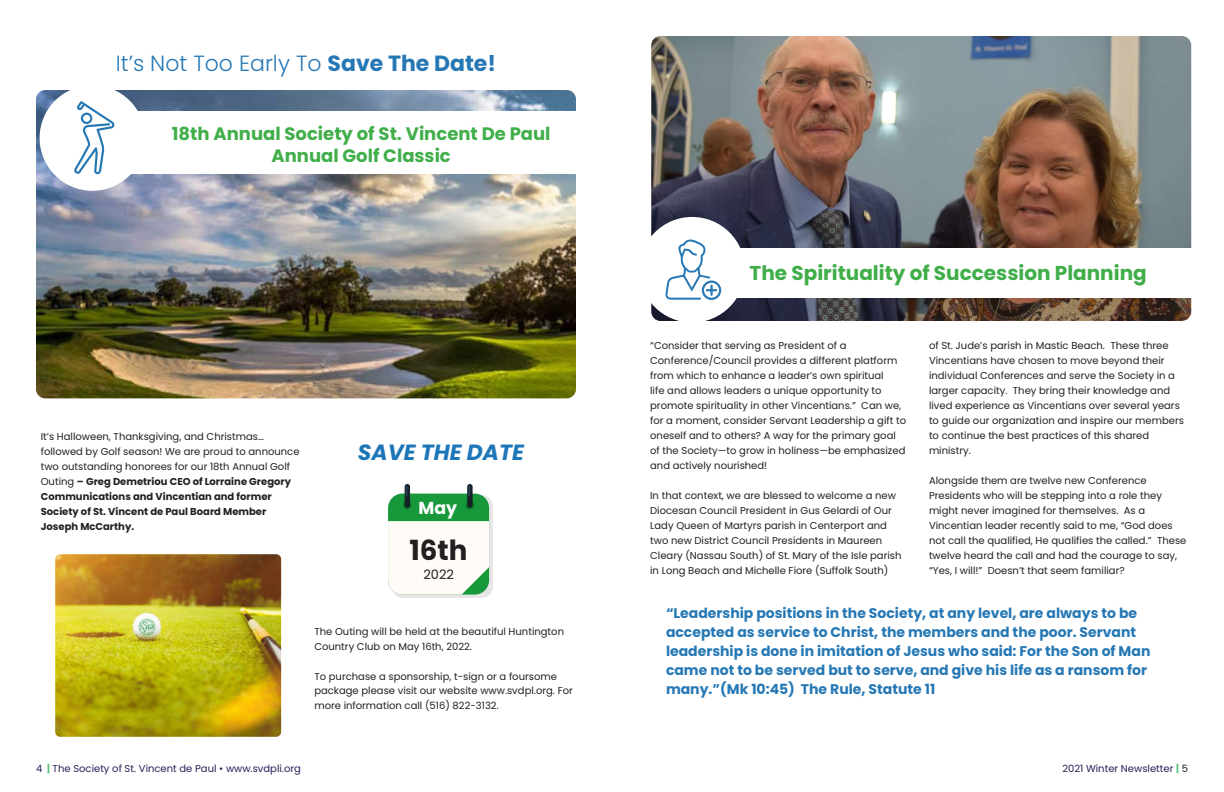
<style>
.page{position:relative;width:1224px;height:792px;background:#fff}
.page>*{position:absolute;margin:0;border:0;box-sizing:border-box;transform-origin:0 0}
.t1{font:700 27.7px "Poppins";color:#231f20}
.t2{font:300 22px "Poppins";color:#2678b5}
.t3{font:italic 700 22px "Poppins";color:#1c76b8}
.t4{font:700 20px "Poppins";color:#40ae49}
.t5{font:700 18px/21.6px "Poppins";color:#40ae49;text-align:center}
.t6{font:700 17.3px "Poppins";color:#fff}
.t7{font:700 14px/19px "Poppins";color:#2678b5}
.t8{font:13px "Poppins";color:#231f20}
.t9{font:10px/15px "Poppins";color:#231f20}
.t10{font:10px "Poppins";color:#242058}
.s1{font-weight:700}
.s2{font-weight:700;color:#5cbe82}
.s3{color:#231f20}
</style>
<div class="page">
<img style="left:36px;top:90px;width:540px;height:308px">
<div style="left:104px;top:112px;width:472px;height:62px;background:#fff"></div>
<img style="left:651px;top:36px;width:540px;height:285px">
<div style="left:727px;top:248px;width:472px;height:49px;background:#fff"></div>
<div style="left:639px;top:217px;width:106px;height:106px;background:#fff;border-radius:50%"></div>
<svg style="left:665px;top:239px;width:56px;height:61px"></svg>
<div style="left:40px;top:85px;width:105px;height:106px;background:#fff;border-radius:50%"></div>
<svg style="left:74px;top:101px;width:40px;height:73px"></svg>
<img style="left:55px;top:554px;width:226px;height:183px">
<div style="left:405px;top:484px;width:5px;height:24px;background:#172129;border-radius:3px"></div>
<div style="left:467px;top:484px;width:6px;height:24px;background:#172129;border-radius:3px"></div>
<svg style="left:388px;top:486px;width:105px;height:112px"></svg>
<h2 class="t2" style="left:116px;top:51px;width:382px">It’s Not Too Early To <span class="s1">Save The Date!</span></h2>
<h3 class="t5" style="left:172px;top:123px;width:380px">18th Annual Society of St. Vincent De Paul<br>Annual Golf Classic</h3>
<p class="t9" style="left:41px;top:429px;width:260px">It’s Halloween, Thanksgiving, and Christmas… followed by Golf season! We are proud to announce two outstanding honorees for our 18th Annual Golf Outing <span class="s1">– Greg Demetriou CEO of Lorraine Gregory Communications and Vincentian and former Society of St. Vincent de Paul Board Member Joseph McCarthy.</span></p>
<h2 class="t3" style="left:358px;top:439px;width:168px">SAVE THE DATE</h2>
<h3 class="t6" style="left:418px;top:498px;width:40px">May</h3>
<h1 class="t1" style="left:409px;top:534px;width:60px">16th</h1>
<h3 class="t8" style="left:423px;top:566px;width:32px">2022</h3>
<p class="t9" style="left:314px;top:624px;width:251px">The Outing will be held at the beautiful Huntington<br>Country Club on May 16th, 2022.</p>
<p class="t9" style="left:314px;top:669px;width:260px">To purchase a sponsorship, t-sign or a foursome package please visit our website www.svdpl.org. For more information call (516) 822-3132.</p>
<h3 class="t4" style="left:750px;top:261px;width:399px">The Spirituality of Succession Planning</h3>
<p class="t9" style="left:650px;top:338px;width:257px">“Consider that serving as President of a Conference/Council provides a different platform from which to enhance a leader’s own spiritual<br>life and allows leaders a unique opportunity to promote spirituality in other Vincentians.” Can we, for a moment, consider Servant Leadership a gift to oneself and to others? A way for the primary goal of the Society—to grow in holiness—be emphasized and actively nourished!</p>
<p class="t9" style="left:650px;top:488px;width:253px">In that context, we are blessed to welcome a new Diocesan Council President in Gus Gelardi of Our Lady Queen of Martyrs parish in Centerport and two new District Council Presidents in Maureen Cleary (Nassau South) of St. Mary of the Isle parish in Long Beach and Michelle Fiore (Suffolk South)</p>
<p class="t9" style="left:929px;top:338px;width:256px">of St. Jude’s parish in Mastic Beach. These three Vincentians have chosen to move beyond their individual Conferences and serve the Society in a larger capacity. They bring their knowledge and lived experience as Vincentians over several years to guide our organization and inspire our members to continue the best practices of this shared ministry.</p>
<p class="t9" style="left:929px;top:473px;width:259px">Alongside them are twelve new Conference Presidents who will be stepping into a role they might never imagined for themselves. As a Vincentian leader recently said to me, “God does not call the qualified, He qualifies the called.” These twelve heard the call and had the courage to say, “Yes, I will!” Doesn’t that seem familiar?</p>
<p class="t7" style="left:666px;top:604px;width:486px">“Leadership positions in the Society, at any level, are always to be accepted as service to Christ, the members and the poor. Servant leadership is done in imitation of Jesus who said: For the Son of Man came not to be served but to serve, and give his life as a ransom for many.”(Mk 10:45) The Rule, Statute 11</p>
<p class="t10" style="left:36px;top:762px;width:266px">4 <span class="s2">|</span> The Society of St. Vincent de Paul • www.svdpli.org</p>
<p class="t10" style="left:1062px;top:762px;width:127px">2021 Winter Newsletter <span class="s2">|</span> <span class="s3">5</span></p>
</div>
